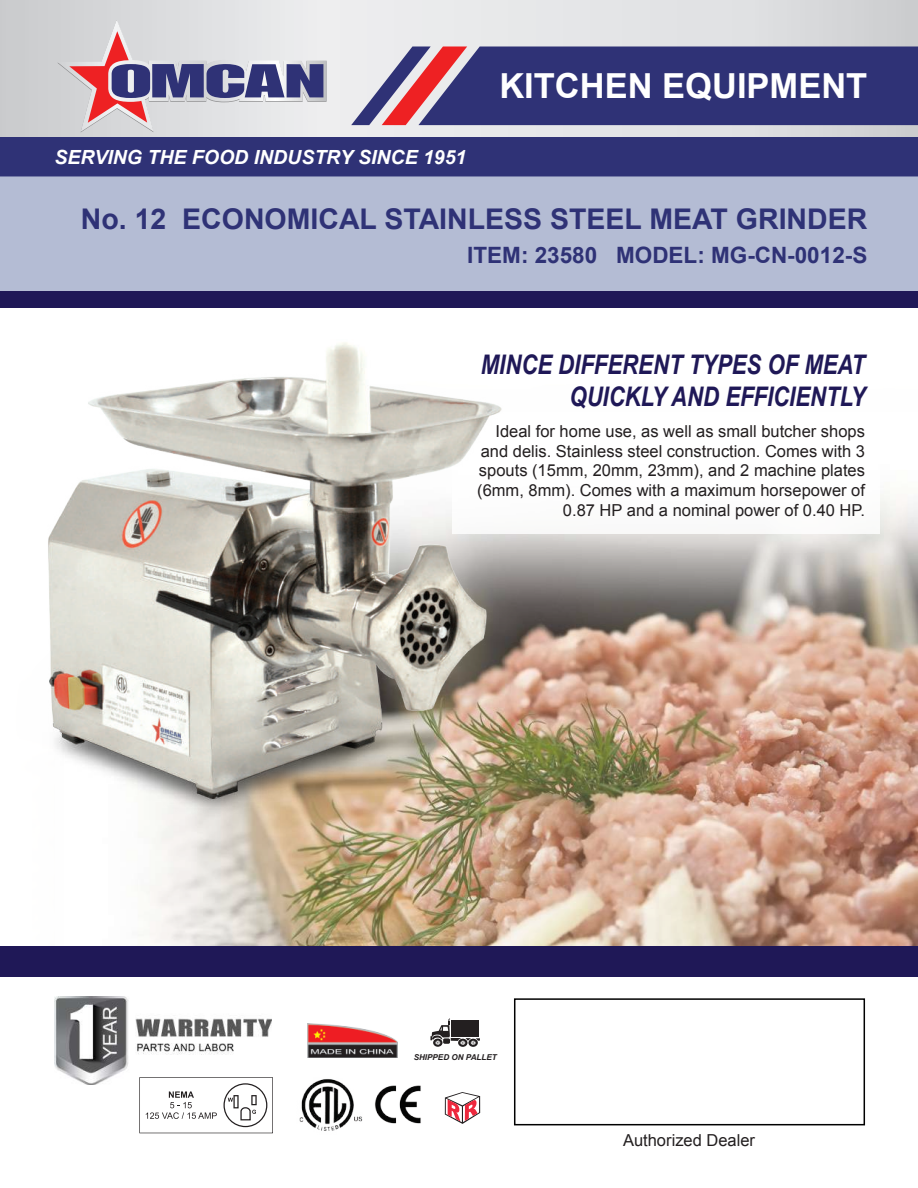
<style>
.page{position:relative;width:918px;height:1188px;background:#fff}
.page>*{position:absolute;margin:0;border:0;box-sizing:border-box;transform-origin:0 0}
.t1{font:700 34.5px "Arial";color:#fff}
.t2{font:700 28.5px "Arial";color:#2f3276}
.t3{font:italic 700 27px/32.4px "Arial Narrow";color:#1f1857;text-align:right}
.t4{font:700 22.5px "Arial";color:#2f3276}
.t5{font:italic 700 19.5px "Arial";color:#fff}
.t6{font:16.5px/19.8px "Arial";color:#231f20;text-align:right}
.t7{font:italic 700 8.1px "Arial";color:#231f20}
</style>
<div class="page">
<svg style="left:0;top:0;width:918px;height:137px;background:#dedee0"></svg>
<div style="left:0;top:137px;width:918px;height:39px;background:#2f3276"></div>
<svg style="left:351px;top:46px;width:567px;height:79px;background:#4a447e"></svg>
<svg style="left:57px;top:21px;width:270px;height:112px;background:#bfb5c2"></svg>
<img style="left:56px;top:494px;width:862px;height:453px">
<div style="left:0;top:176px;width:918px;height:115px;background:#b4bcd4"></div>
<div style="left:0;top:291px;width:918px;height:16px;background:#1f1857"></div>
<div style="left:514px;top:998px;width:351px;height:127px;border:2px solid #000"></div>
<div style="left:0;top:947px;width:918px;height:30px;background:#1f1857"></div>
<div style="left:453px;top:412px;width:427px;height:122px;background:#fff"></div>
<svg style="left:445px;top:1092px;width:35px;height:32px"></svg>
<img style="left:54px;top:997px;width:217px;height:87px">
<img style="left:307px;top:1024px;width:90px;height:34px">
<svg style="left:139px;top:1077px;width:134px;height:56px"></svg>
<img style="left:299px;top:1079px;width:64px;height:52px">
<img style="left:375px;top:1085px;width:46px;height:39px">
<svg style="left:433px;top:1039px;width:10px;height:8px"></svg>
<svg style="left:458px;top:1039px;width:10px;height:8px"></svg>
<svg style="left:468px;top:1039px;width:10px;height:8px"></svg>
<svg style="left:430px;top:1018px;width:50px;height:27px"></svg>
<img style="left:48px;top:342px;width:480px;height:477px">
<p class="t5" style="left:54px;top:144px;width:414px">SERVING THE FOOD INDUSTRY SINCE 1951</p>
<h1 class="t1" style="left:499px;top:63px;width:370px">KITCHEN EQUIPMENT</h1>
<h2 class="t2" style="left:81px;top:200px;width:788px">No. 12 ECONOMICAL STAINLESS STEEL MEAT GRINDER</h2>
<h3 class="t4" style="left:467px;top:240px;width:402px">ITEM: 23580 MODEL: MG-CN-0012-S</h3>
<h3 class="t3" style="left:481px;top:347px;width:386px">MINCE DIFFERENT TYPES OF MEAT<br>QUICKLY AND EFFICIENTLY</h3>
<p class="t6" style="left:477px;top:421px;width:389px">Ideal for home use, as well as small butcher shops and delis. Stainless steel construction. Comes with 3 spouts (15mm, 20mm, 23mm), and 2 machine plates (6mm, 8mm). Comes with a maximum horsepower of 0.87 HP and a nominal power of 0.40 HP.</p>
<p class="t7" style="left:414px;top:1052px;width:85px">SHIPPED ON PALLET</p>
<p class="t6" style="left:623px;top:1130px;width:133px">Authorized Dealer</p>
</div>
